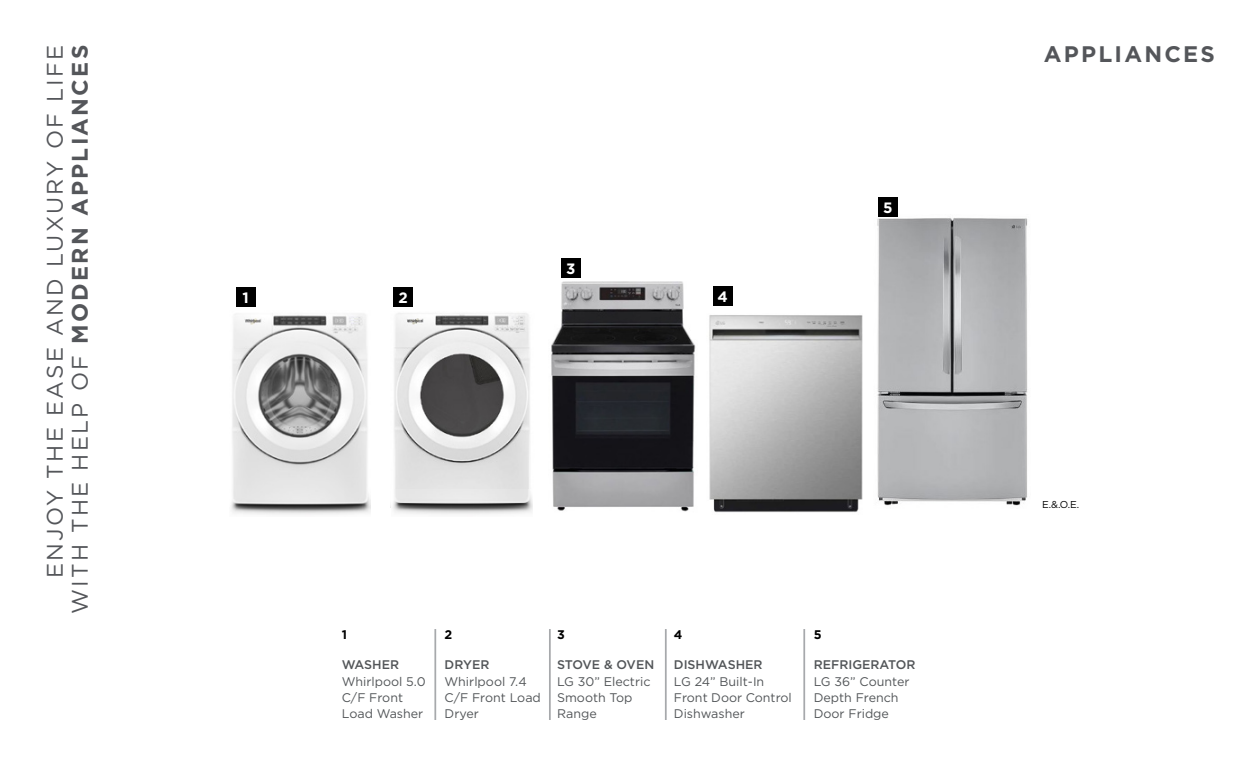
<style>
.page{position:relative;width:1260px;height:765px;background:#fff}
.page>*{position:absolute;margin:0;border:0;box-sizing:border-box;transform-origin:0 0}
.t1{font:22.5px/25px "Gotham";letter-spacing:.1em;color:#54565a;text-align:right}
.t2{font:700 22.5px "Gotham";letter-spacing:.1em;color:#54565a}
.t3{font:700 15px "Gotham";color:#fff}
.t4{font:12.5px/16.2px "Gotham";color:#525558}
.t5{font:500 12.5px "Gotham";color:#525558}
.t6{font:700 12.5px "Gotham";color:#000}
.t7{font:700 12.5px "Gotham";color:#000}
.t8{font:10px "Gotham";color:#000}
.s1{font-weight:700}
</style>
<div class="page">
<img style="left:231px;top:313px;width:140px;height:202px">
<img style="left:551px;top:281px;width:145px;height:231px">
<img style="left:709px;top:315px;width:154px;height:198px">
<img style="left:877px;top:218px;width:151px;height:288px">
<div style="left:236px;top:287px;width:19px;height:19px;background:#000"></div>
<div style="left:393px;top:287px;width:20px;height:19px;background:#000"></div>
<div style="left:561px;top:258px;width:20px;height:20px;background:#000"></div>
<div style="left:713px;top:286px;width:19px;height:20px;background:#000"></div>
<div style="left:878px;top:197px;width:20px;height:20px;background:#000"></div>
<hr style="left:434px;top:629px;width:2px;height:91px;background:#a7a9ac">
<hr style="left:549px;top:629px;width:2px;height:91px;background:#a7a9ac">
<hr style="left:665px;top:629px;width:2px;height:91px;background:#a7a9ac">
<hr style="left:803px;top:629px;width:2px;height:91px;background:#a7a9ac">
<img style="left:394px;top:313px;width:136px;height:177px">
<img style="left:393px;top:490px;width:140px;height:24px">
<h1 class="t1" style="left:42px;top:614px;width:571px;rotate:-90deg">ENJOY THE EASE AND LUXURY OF LIFE<br>WITH THE HELP OF <span class="s1">MODERN APPLIANCES</span></h1>
<p class="t3" style="left:242px;top:287px;width:8px">1</p>
<p class="t3" style="left:398px;top:287px;width:11px">2</p>
<p class="t3" style="left:566px;top:259px;width:11px">3</p>
<p class="t3" style="left:717px;top:287px;width:12px">4</p>
<p class="t3" style="left:883px;top:198px;width:11px">5</p>
<p class="t7" style="left:342px;top:626px;width:7px">1</p>
<p class="t7" style="left:445px;top:626px;width:9px">2</p>
<p class="t5" style="left:445px;top:657px;width:46px">DRYER</p>
<p class="t4" style="left:445px;top:673px;width:98px">Whirlpool 7.4<br>C/F Front Load<br>Dryer</p>
<p class="t5" style="left:342px;top:657px;width:59px">WASHER</p>
<p class="t4" style="left:342px;top:673px;width:85px">Whirlpool 5.0<br>C/F Front<br>Load Washer</p>
<p class="t6" style="left:557px;top:626px;width:9px">3</p>
<p class="t6" style="left:674px;top:626px;width:10px">4</p>
<p class="t6" style="left:814px;top:626px;width:9px">5</p>
<p class="t5" style="left:814px;top:657px;width:103px">REFRIGERATOR</p>
<p class="t4" style="left:814px;top:673px;width:97px">LG 36” Counter<br>Depth French<br>Door Fridge</p>
<p class="t5" style="left:557px;top:657px;width:99px">STOVE &amp; OVEN</p>
<p class="t4" style="left:557px;top:673px;width:95px">LG 30” Electric<br>Smooth Top<br>Range</p>
<p class="t5" style="left:674px;top:657px;width:90px">DISHWASHER</p>
<p class="t4" style="left:674px;top:673px;width:119px">LG 24” Built-In<br>Front Door Control<br>Dishwasher</p>
<h1 class="t2" style="left:1044px;top:39px;width:173px">APPLIANCES</h1>
<p class="t8" style="left:1042px;top:498px;width:39px">E.&amp;.O.E.</p>
</div>
